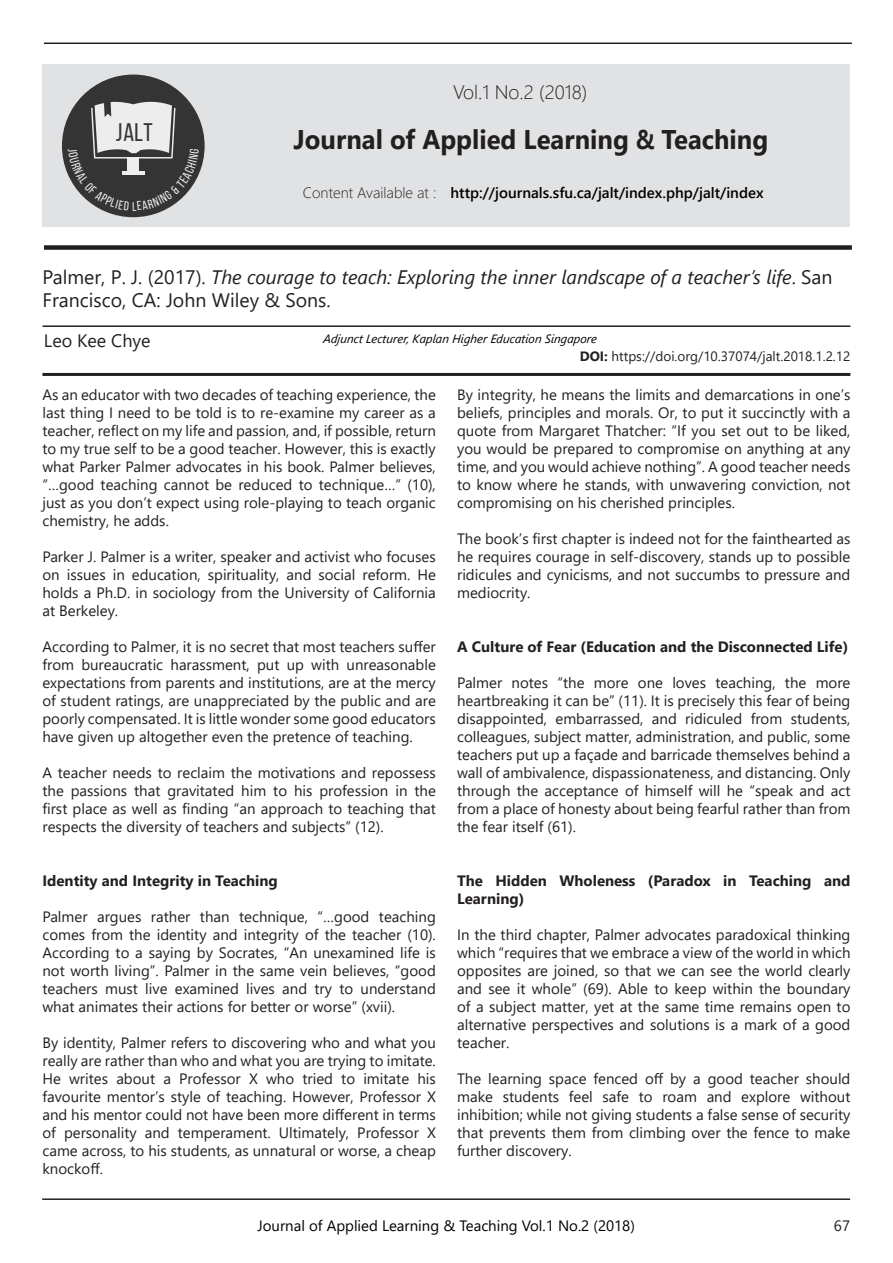
<style>
.page{position:relative;width:893px;height:1263px;background:#fff}
.page>*{position:absolute;margin:0;border:0;box-sizing:border-box;transform-origin:0 0}
.t1{font:700 27px "Segoe UI";color:#231f20;scale:.95 1}
.t2{font:25.5px "Bebas Neue";color:#343434}
.t3{font:italic 19.5px/23.4px "Segoe UI";color:#231f20}
.t4{font:300 19.5px "Segoe UI";color:#231f20}
.t5{font:18px "Segoe UI";color:#231f20}
.t6{font:15px/18px "Segoe UI";color:#231f20;text-align:justify}
.t7{font:700 15px/18px "Segoe UI";color:#231f20}
.t8{font:15px "Segoe UI";color:#000}
.t9{font:600 15px "Segoe UI";color:#000}
.t10{font:300 15px "Segoe UI";color:#231f20}
.t11{font:13.5px "Segoe UI";color:#231f20}
.t12{font:italic 12px "Segoe UI";color:#000}
.s1{font-style:normal}
.s2{font-weight:700}
</style>
<div class="page">
<hr style="left:42px;top:1198px;width:808px;height:2px;background:#231f20">
<hr style="left:43px;top:325px;width:807px;height:2px;background:#231f20">
<hr style="left:42px;top:373px;width:808px;height:3px;background:#231f20">
<div style="left:44px;top:245px;width:808px;height:5px;background:#231f20"></div>
<div style="left:43px;top:64px;width:807px;height:163px;background:#e1e2e4"></div>
<hr style="left:44px;top:43px;width:808px;height:1px;background:#231f20">
<div style="left:62px;top:75px;width:143px;height:142px;background:#343434;border-radius:50%"></div>
<svg style="left:68px;top:101px;width:131px;height:110px"></svg>
<p class="t2" style="left:116px;top:118px;width:38px">JALT</p>
<p class="t4" style="left:453px;top:74px;width:136px">Vol.1 No.2 (2018)</p>
<p class="t1" style="left:294px;top:114px;width:501px">Journal of Applied Learning &amp; Teaching</p>
<p class="t10" style="left:303px;top:179px;width:135px">Content Available at :</p>
<p class="t9" style="left:450px;top:179px;width:315px">http://journals.sfu.ca/jalt/index.php/jalt/index</p>
<p class="t3" style="left:43px;top:262px;width:791px"><span class="s1">Palmer, P. J. (2017).</span> The courage to teach: Exploring the inner landscape of a teacher’s life<span class="s1">. San<br>Francisco, CA: John Wiley &amp; Sons.</span></p>
<p class="t5" style="left:44px;top:324px;width:108px">Leo Kee Chye</p>
<p class="t12" style="left:323px;top:327px;width:277px">Adjunct Lecturer, Kaplan Higher Education Singapore</p>
<p class="t11" style="left:580px;top:344px;width:272px"><span class="s2">DOI:</span> https://doi.org/10.37074/jalt.2018.1.2.12</p>
<p class="t6" style="left:42px;top:384px;width:395px">As an educator with two decades of teaching experience, the last thing I need to be told is to re-examine my career as a teacher, reflect on my life and passion, and, if possible, return to my true self to be a good teacher. However, this is exactly what Parker Palmer advocates in his book. Palmer believes, “…good teaching cannot be reduced to technique…” (10), just as you don’t expect using role-playing to teach organic chemistry, he adds.</p>
<p class="t6" style="left:42px;top:546px;width:395px">Parker J. Palmer is a writer, speaker and activist who focuses on issues in education, spirituality, and social reform. He holds a Ph.D. in sociology from the University of California at Berkeley.</p>
<p class="t6" style="left:42px;top:636px;width:395px">According to Palmer, it is no secret that most teachers suffer from bureaucratic harassment, put up with unreasonable expectations from parents and institutions, are at the mercy of student ratings, are unappreciated by the public and are poorly compensated. It is little wonder some good educators have given up altogether even the pretence of teaching.</p>
<p class="t6" style="left:42px;top:762px;width:395px">A teacher needs to reclaim the motivations and repossess the passions that gravitated him to his profession in the first place as well as finding “an approach to teaching that respects the diversity of teachers and subjects” (12).</p>
<p class="t7" style="left:42px;top:870px;width:237px">Identity and Integrity in Teaching</p>
<p class="t6" style="left:42px;top:906px;width:395px">Palmer argues rather than technique, “…good teaching comes from the identity and integrity of the teacher (10).<br>According to a saying by Socrates, “An unexamined life is not worth living”. Palmer in the same vein believes, “good teachers must live examined lives and try to understand what animates their actions for better or worse” (xvii).</p>
<p class="t6" style="left:42px;top:1032px;width:395px">By identity, Palmer refers to discovering who and what you really are rather than who and what you are trying to imitate.<br>He writes about a Professor X who tried to imitate his favourite mentor’s style of teaching. However, Professor X and his mentor could not have been more different in terms of personality and temperament. Ultimately, Professor X came across, to his students, as unnatural or worse, a cheap knockoff.</p>
<p class="t6" style="left:457px;top:384px;width:395px">By integrity, he means the limits and demarcations in one’s beliefs, principles and morals. Or, to put it succinctly with a quote from Margaret Thatcher: “If you set out to be liked, you would be prepared to compromise on anything at any time, and you would achieve nothing”. A good teacher needs to know where he stands, with unwavering conviction, not compromising on his cherished principles.</p>
<p class="t6" style="left:457px;top:528px;width:395px">The book’s first chapter is indeed not for the fainthearted as he requires courage in self-discovery, stands up to possible ridicules and cynicisms, and not succumbs to pressure and mediocrity.</p>
<p class="t7" style="left:457px;top:636px;width:393px">A Culture of Fear (Education and the Disconnected Life)</p>
<p class="t6" style="left:457px;top:672px;width:395px">Palmer notes “the more one loves teaching, the more heartbreaking it can be” (11). It is precisely this fear of being disappointed, embarrassed, and ridiculed from students, colleagues, subject matter, administration, and public, some teachers put up a façade and barricade themselves behind a wall of ambivalence, dispassionateness, and distancing. Only through the acceptance of himself will he “speak and act from a place of honesty about being fearful rather than from the fear itself (61).</p>
<p class="t7" style="left:457px;top:870px;width:395px">The Hidden Wholeness (Paradox in Teaching and<br>Learning)</p>
<p class="t6" style="left:457px;top:924px;width:395px">In the third chapter, Palmer advocates paradoxical thinking which “requires that we embrace a view of the world in which opposites are joined, so that we can see the world clearly and see it whole” (69). Able to keep within the boundary of a subject matter, yet at the same time remains open to alternative perspectives and solutions is a mark of a good teacher.</p>
<p class="t6" style="left:457px;top:1068px;width:395px">The learning space fenced off by a good teacher should make students feel safe to roam and explore without inhibition; while not giving students a false sense of security that prevents them from climbing over the fence to make further discovery.</p>
<p class="t8" style="left:257px;top:1211px;width:379px">Journal of Applied Learning &amp; Teaching Vol.1 No.2 (2018)</p>
<p class="t6" style="left:834px;top:1215px;width:18px">67</p>
</div>
